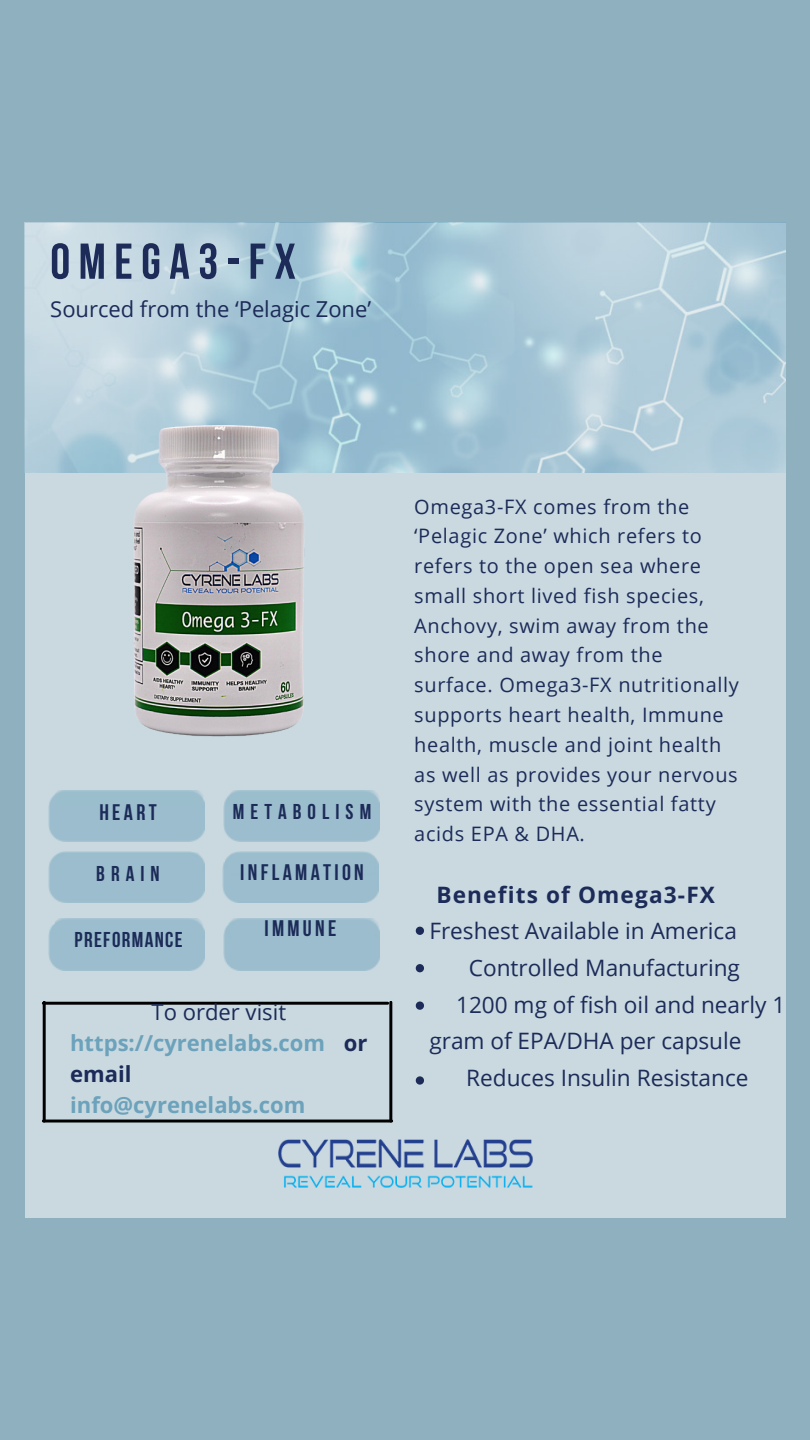
<style>
.page{position:relative;width:810px;height:1440px;background:#8fb0bf}
.page>*{position:absolute;margin:0;border:0;box-sizing:border-box;transform-origin:0 0}
.t1{font:700 50.3px "Bebas Neue";letter-spacing:.17em;color:#1c2b58}
.t2{font:22.6px "Open Sans";color:#1c2b58}
.t3{font:700 22.6px "Open Sans";letter-spacing:.05em;color:#1c2b58}
.t4{font:700 22.4px "Bebas Neue";letter-spacing:.15em;color:#1c2b58}
.t5{font:700 22px/30.8px "Open Sans";color:#6ca2bb}
.t6{font:22px "Open Sans";color:#1c2b58}
.t7{font:700 21.4px "Bebas Neue";letter-spacing:.285em;color:#1c2b58}
.t8{font:700 21.4px "Bebas Neue";letter-spacing:.065em;color:#1c2b58}
.t9{font:19.9px/29.8px "Open Sans";letter-spacing:.035em;color:#1c2b58}
.s1{font-weight:400;color:#1c2b58}
.s2{color:#1c2b58}
</style>
<div class="page">
<div style="left:25px;top:223px;width:760px;height:994px;background:#cad9e0"></div>
<img style="left:25px;top:223px;width:760px;height:250px">
<hr style="left:43px;top:1002px;width:345px;height:3px;background:#000">
<hr style="left:43px;top:1120px;width:349px;height:3px;background:#000">
<hr style="left:43px;top:1002px;width:3px;height:119px;background:#000">
<hr style="left:389px;top:1002px;width:3px;height:119px;background:#000">
<img style="left:278px;top:1139px;width:255px;height:48px">
<img style="left:222px;top:851px;width:156px;height:52px">
<img style="left:224px;top:790px;width:156px;height:52px">
<img style="left:49px;top:851px;width:156px;height:52px">
<div style="left:49px;top:919px;width:156px;height:51px;background:#9bbdcd"></div>
<div style="left:224px;top:919px;width:156px;height:51px;background:#9bbdcd"></div>
<img style="left:49px;top:790px;width:156px;height:52px">
<img style="left:61px;top:378px;width:313px;height:359px">
<svg style="left:416px;top:927px;width:8px;height:8px"></svg>
<svg style="left:416px;top:964px;width:8px;height:8px"></svg>
<svg style="left:416px;top:1002px;width:8px;height:8px"></svg>
<svg style="left:416px;top:1076px;width:8px;height:9px"></svg>
<h1 class="t1" style="left:50px;top:241px;width:247px">OMEGA3-FX</h1>
<p class="t6" style="left:50px;top:293px;width:322px">Sourced from the ‘Pelagic Zone’</p>
<p class="t4" style="left:99px;top:803px;width:59px">HEART</p>
<p class="t7" style="left:96px;top:865px;width:65px">BRAIN</p>
<p class="t8" style="left:75px;top:931px;width:110px">PREFORMANCE</p>
<p class="t7" style="left:233px;top:803px;width:140px">METABOLISM</p>
<p class="t4" style="left:240px;top:864px;width:125px">INFLAMATION</p>
<p class="t4" style="left:264px;top:919px;width:74px">IMMUNE</p>
<p class="t5" style="left:70px;top:996px;width:299px;text-indent:81px"><span class="s1">To order visit </span>https://cyrenelabs.com <span class="s2">or email</span></p>
<p class="t5" style="left:70px;top:1089px;width:237px">info@cyrenelabs.com</p>
<p class="t9" style="left:414px;top:491px;width:326px">Omega3-FX comes from the ‘Pelagic Zone’ which refers to refers to the open sea where small short lived fish species,<br>Anchovy, swim away from the shore and away from the surface. Omega3-FX nutritionally supports heart health, Immune health, muscle and joint health as well as provides your nervous system with the essential fatty acids EPA &amp; DHA.</p>
<p class="t3" style="left:436px;top:878px;width:280px">Benefits of Omega3-FX</p>
<p class="t2" style="left:429px;top:915px;width:309px">Freshest Available in America</p>
<p class="t2" style="left:469px;top:952px;width:273px">Controlled Manufacturing</p>
<p class="t2" style="left:456px;top:989px;width:331px">1200 mg of fish oil and nearly 1</p>
<p class="t2" style="left:429px;top:1025px;width:314px">gram of EPA/DHA per capsule</p>
<p class="t2" style="left:466px;top:1062px;width:284px">Reduces Insulin Resistance</p>
</div>
